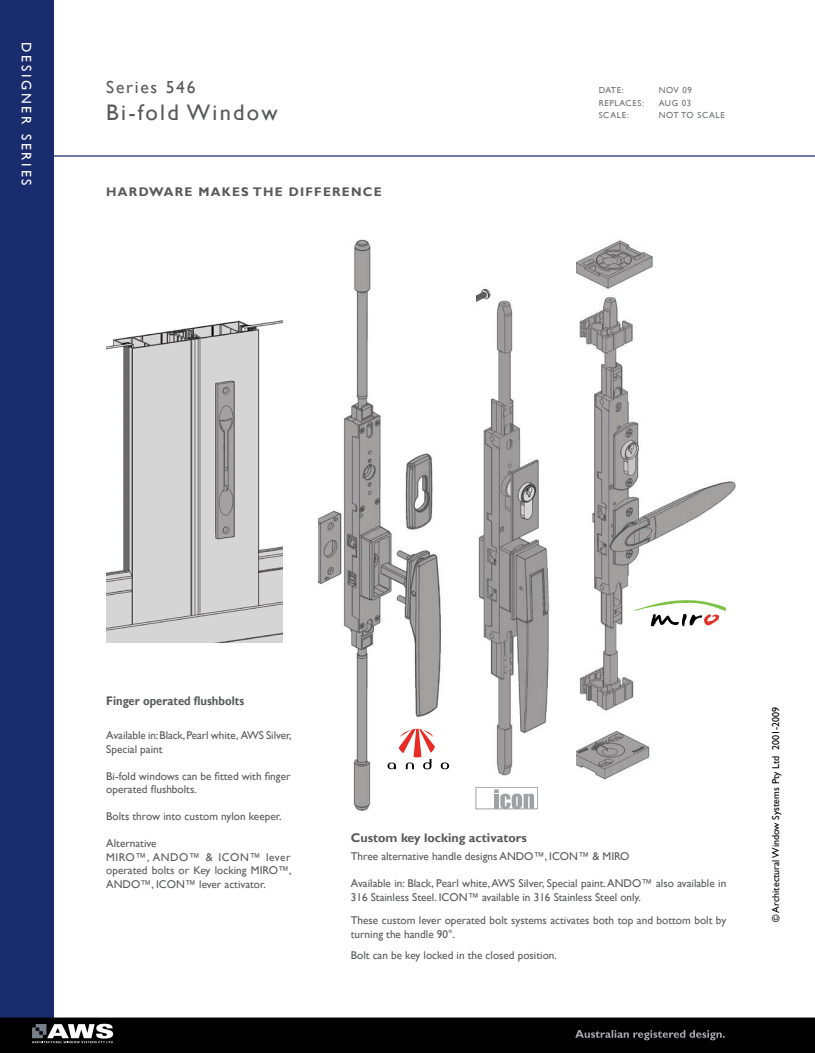
<style>
.page{position:relative;width:815px;height:1053px;background:#fff}
.page>*{position:absolute;margin:0;border:0;box-sizing:border-box;transform-origin:0 0}
.t1{font:22.5px "Gill Sans";letter-spacing:.1em;color:#58595b}
.t2{font:17.5px "Gill Sans";letter-spacing:.1em;color:#58595b}
.t3{font:13.75px "Gill Sans";letter-spacing:.2em;color:#fff}
.t4{font:700 12.5px "Gill Sans";letter-spacing:.1em;color:#58595b}
.t5{font:700 12.5px "Gill Sans";color:#58595b}
.t6{font:700 12.5px "Gill Sans";color:#58595b;scale:.9 1}
.t7{font:11.25px/13.5px "Gill Sans";color:#58595b}
.t8{font:10px "Gill Sans";color:#000}
.t9{font:8.75px "Gill Sans";letter-spacing:.07em;color:#6d6f71}
</style>
<div class="page">
<div style="left:0;top:0;width:53px;height:1052px;background:#192c6d"></div>
<svg style="left:0;top:1017px;width:815px;height:35px;background:#0d0d0d"></svg>
<hr style="left:43px;top:155px;width:772px;height:2px;background:#192c6d">
<img style="left:106px;top:320px;width:176px;height:322px">
<img style="left:576px;top:240px;width:160px;height:540px">
<img style="left:319px;top:239px;width:126px;height:572px">
<svg style="left:441px;top:762px;width:8px;height:7px"></svg>
<svg style="left:388px;top:728px;width:47px;height:41px"></svg>
<svg style="left:634px;top:600px;width:92px;height:26px"></svg>
<img style="left:476px;top:289px;width:74px;height:487px">
<div style="left:476px;top:787px;width:62px;height:22px;border:1px solid #bfbfbf"></div>
<svg style="left:494px;top:789px;width:40px;height:20px"></svg>
<p class="t3" style="left:34px;top:42px;width:145px;rotate:90deg">DESIGNER SERIES</p>
<h2 class="t2" style="left:106px;top:77px;width:91px">Series 546</h2>
<h1 class="t1" style="left:106px;top:100px;width:173px">Bi-fold Window</h1>
<p class="t4" style="left:106px;top:184px;width:277px">HARDWARE MAKES THE DIFFERENCE</p>
<p class="t9" style="left:599px;top:85px;width:13px">Date</p>
<p class="t9" style="left:622px;top:85px;width:3px">:</p>
<p class="t9" style="left:659px;top:85px;width:35px">NOV 09</p>
<p class="t9" style="left:599px;top:97px;width:13px">Replaces</p>
<p class="t9" style="left:642px;top:97px;width:12px">: aug</p>
<p class="t9" style="left:682px;top:97px;width:11px">03</p>
<p class="t9" style="left:599px;top:110px;width:12px">Scale</p>
<p class="t9" style="left:627px;top:110px;width:3px">:</p>
<p class="t9" style="left:659px;top:110px;width:46px">Notto scale</p>
<p class="t6" style="left:106px;top:693px;width:155px">Finger operated flushbolts</p>
<p class="t7" style="left:106px;top:728px;width:187px">Available in: Black, Pearl white, AWS Silver,<br>Special paint</p>
<p class="t7" style="left:106px;top:769px;width:186px">Bi-fold windows can be fitted with finger operated flushbolts.</p>
<p class="t7" style="left:106px;top:809px;width:177px">Bolts throw into custom nylon keeper.</p>
<p class="t7" style="left:106px;top:836px;width:187px">Alternative<br>MIRO™, ANDO™ &amp; ICON™ lever operated bolts or Key locking MIRO™,<br>ANDO™, ICON™ lever activator.</p>
<p class="t5" style="left:351px;top:829px;width:177px">Custom key locking activators</p>
<p class="t7" style="left:351px;top:849px;width:280px">Three alternative handle designs ANDO™, ICON™ &amp; MIRO</p>
<p class="t7" style="left:351px;top:876px;width:377px">Available in: Black, Pearl white, AWS Silver, Special paint. ANDO™ also available in<br>316 Stainless Steel. ICON™ available in 316 Stainless Steel only.</p>
<p class="t7" style="left:351px;top:913px;width:377px">These custom lever operated bolt systems activates both top and bottom bolt by turning the handle 90°.</p>
<p class="t7" style="left:351px;top:948px;width:208px">Bolt can be key locked in the closed position.</p>
<p class="t8" style="left:770px;top:921px;width:216px;rotate:-90deg">© Architectural Window Systems Pty Ltd 2001-2009</p>
</div>
